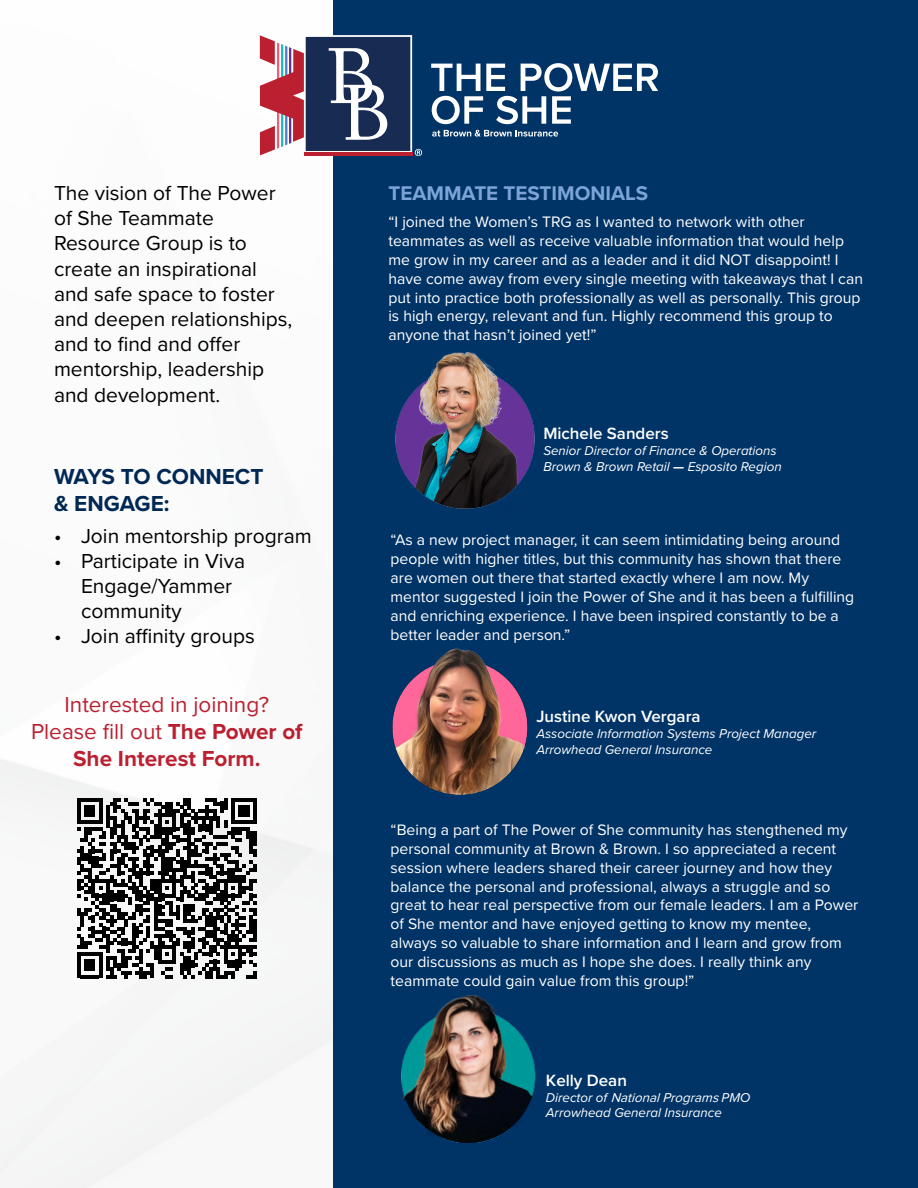
<style>
.page{position:relative;width:918px;height:1188px;background:#fff}
.page>*{position:absolute;margin:0;border:0;box-sizing:border-box;transform-origin:0 0}
.t1{font:22.5px/27px "Proxima Nova";color:#bb2031;text-align:center}
.t2{font:700 22.5px/27px "Proxima Nova";color:#002855}
.t3{font:21px/25.2px "Proxima Nova";color:#000}
.t4{font:700 20.55px "Proxima Nova";color:#7ca4d6}
.t5{font:600 16.95px "Proxima Nova";color:#fff}
.t6{font:15.75px/18.9px "Proxima Nova";color:#fff}
.t7{font:italic 13.35px/15.9px "Proxima Nova";color:#fff}
.s1{font-weight:700}
.s2{font-weight:700;font-style:normal}
.s3{font-style:inherit}
</style>
<div class="page">
<img style="left:0;top:0;width:334px;height:1188px">
<div style="left:334px;top:0;width:584px;height:1188px;background:#036"></div>
<svg style="left:432px;top:130px;width:126px;height:7px"></svg>
<svg style="left:431px;top:63px;width:227px;height:61px"></svg>
<svg style="left:260px;top:35px;width:162px;height:120px"></svg>
<hr style="left:304px;top:153px;width:108px;height:2px;background:#bb2031">
<img style="left:392px;top:648px;width:136px;height:147px">
<img style="left:395px;top:352px;width:140px;height:157px">
<svg style="left:77px;top:798px;width:180px;height:180px"></svg>
<img style="left:401px;top:995px;width:135px;height:148px">
<h2 class="t3" style="left:54px;top:179px;width:240px">The vision of The Power of She Teammate<br>Resource Group is to create an inspirational and safe space to foster and deepen relationships, and to find and offer mentorship, leadership and development.</h2>
<h1 class="t2" style="left:54px;top:462px;width:211px">WAYS TO CONNECT &amp; ENGAGE:</h1>
<h2 class="t3" style="left:54px;top:522px;width:259px">• Join mentorship program</h2>
<h2 class="t3" style="left:81px;top:547px;width:166px;text-indent:-27px">• Participate in Viva<br>Engage/Yammer community</h2>
<h2 class="t3" style="left:54px;top:623px;width:202px">• Join affinity groups</h2>
<h1 class="t1" style="left:31px;top:690px;width:273px">Interested in joining?<br>Please fill out <span class="s1">The Power of<br>She Interest Form.</span></h1>
<h3 class="t4" style="left:388px;top:177px;width:261px">TEAMMATE TESTIMONIALS</h3>
<p class="t6" style="left:388px;top:212px;width:476px">“I joined the Women’s TRG as I wanted to network with other teammates as well as receive valuable information that would help me grow in my career and as a leader and it did NOT disappoint! I have come away from every single meeting with takeaways that I can put into practice both professionally as well as personally. This group is high energy, relevant and fun. Highly recommend this group to anyone that hasn’t joined yet!”</p>
<p class="t5" style="left:543px;top:420px;width:127px">Michele Sanders</p>
<p class="t7" style="left:543px;top:442px;width:240px">Senior Director of Finance &amp; Operations<br>Brown &amp; Brown Retail <span class="s2">—</span> Esposito Region</p>
<p class="t6" style="left:391px;top:530px;width:465px">“As a new project manager, it can seem intimidating being around people with higher titles, but this community has shown that there are women out there that started exactly where I am now. My mentor suggested I join the Power of She and it has been a fulfilling and enriching experience. I have been inspired constantly to be a better leader and person.”</p>
<p class="t5" style="left:536px;top:704px;width:166px">Justine Kwon Vergara</p>
<p class="t7" style="left:536px;top:725px;width:281px">Associate Information Systems Project Manager<br>Arrowhead General Insurance</p>
<p class="t6" style="left:391px;top:820px;width:469px">“Being a part of The Power of She community has stengthened my personal community at Brown &amp; Brown. I so appreciated a recent session where leaders shared their career journey and how they balance the personal and professional, always a struggle and so great to hear real perspective from our female leaders. I am a Power of She mentor and have enjoyed getting to know my mentee, always so valuable to share information and I learn and grow from our discussions as much as I hope she does. I really think any teammate could gain value from this group!”</p>
<p class="t5" style="left:546px;top:1067px;width:83px">Kelly Dean</p>
<p class="t7" style="left:546px;top:1089px;width:206px">D ire c to r o f <span class="s3">NationalPrograms</span>PM O<br>Arrowhead General Insurance</p>
</div>
